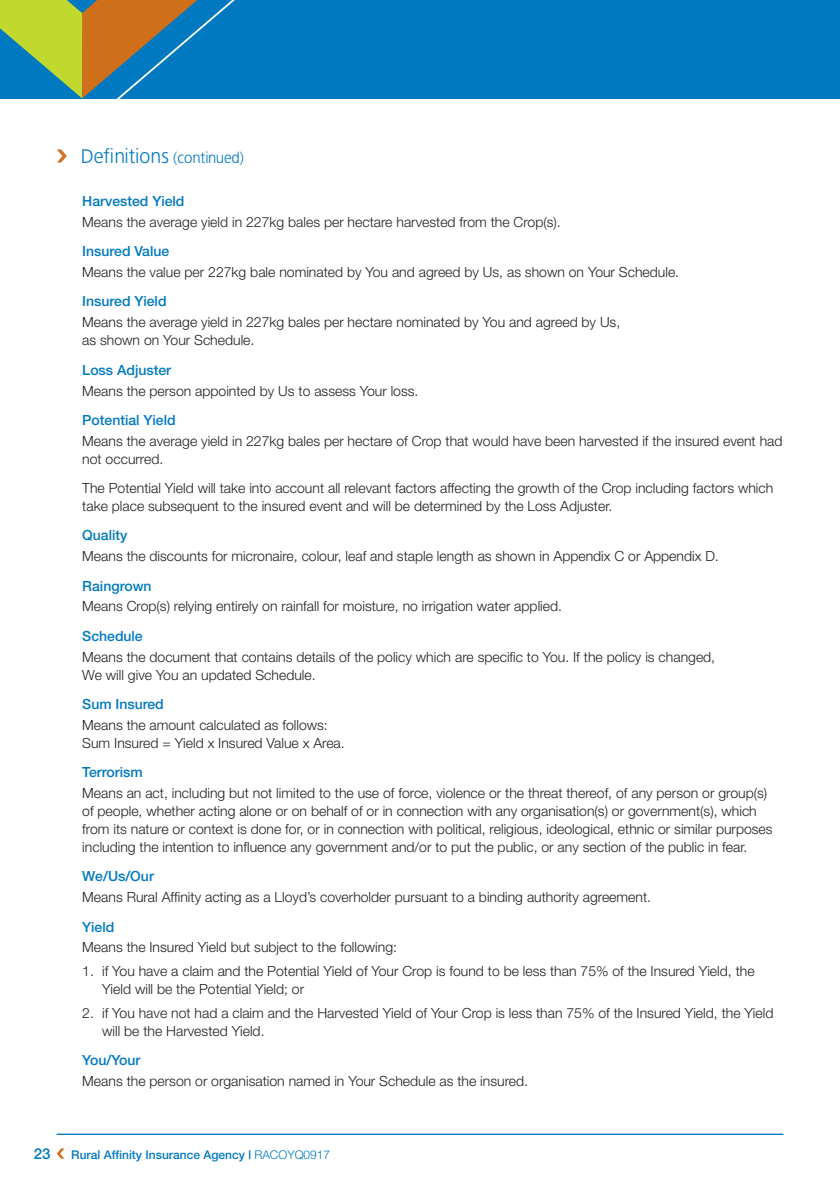
<style>
.page{position:relative;width:840px;height:1191px;background:#fff}
.page>*{position:absolute;margin:0;border:0;box-sizing:border-box;transform-origin:0 0}
.t1{font:19.6px "Bastardus Sans";color:#0079c1}
.t2{font:500 15px "Helvetica Neue";color:#0079c1}
.t3{font:300 14px/18px "Helvetica Neue";color:#231f20}
.t4{font:500 14px "Helvetica Neue";color:#0079c1}
.t5{font:500 12px "Helvetica Neue";color:#0079c1}
.s1{font-size:15px}
.s2{font-weight:700}
.s3{font-weight:300}
</style>
<div class="page">
<div style="left:0;top:0;width:839px;height:98px;background:#0079c1"></div>
<svg style="left:0;top:0;width:254px;height:99px"></svg>
<svg style="left:57px;top:1148px;width:7px;height:10px"></svg>
<hr style="left:57px;top:1133px;width:725px;height:1px;background:#0079c1">
<svg style="left:57px;top:149px;width:10px;height:14px"></svg>
<h1 class="t1" style="left:81px;top:146px;width:165px">Definitions <span class="s1">(continued)</span></h1>
<p class="t4" style="left:82px;top:196px;width:104px">Harvested Yield</p>
<p class="t3" style="left:82px;top:214px;width:479px">Means the average yield in 227kg bales per hectare harvested from the Crop(s).</p>
<p class="t4" style="left:82px;top:246px;width:88px">Insured Value</p>
<p class="t3" style="left:82px;top:264px;width:598px">Means the value per 227kg bale nominated by You and agreed by Us, as shown on Your Schedule.</p>
<p class="t4" style="left:82px;top:296px;width:86px">Insured Yield</p>
<p class="t3" style="left:82px;top:315px;width:539px">Means the average yield in 227kg bales per hectare nominated by You and agreed by Us, as shown on Your Schedule.</p>
<p class="t4" style="left:82px;top:365px;width:90px">Loss Adjuster</p>
<p class="t3" style="left:82px;top:383px;width:337px">Means the person appointed by Us to assess Your loss.</p>
<p class="t4" style="left:82px;top:415px;width:95px">Potential Yield</p>
<p class="t3" style="left:82px;top:433px;width:701px">Means the average yield in 227kg bales per hectare of Crop that would have been harvested if the insured event had not occurred.</p>
<p class="t3" style="left:82px;top:480px;width:692px">The Potential Yield will take into account all relevant factors affecting the growth of the Crop including factors which take place subsequent to the insured event and will be determined by the Loss Adjuster.</p>
<p class="t4" style="left:82px;top:530px;width:47px">Quality</p>
<p class="t3" style="left:82px;top:548px;width:637px">Means the discounts for micronaire, colour, leaf and staple length as shown in Appendix C or Appendix D.</p>
<p class="t4" style="left:82px;top:580px;width:71px">Raingrown</p>
<p class="t3" style="left:82px;top:599px;width:481px">Means Crop(s) relying entirely on rainfall for moisture, no irrigation water applied.</p>
<p class="t4" style="left:82px;top:631px;width:62px">Schedule</p>
<p class="t3" style="left:82px;top:649px;width:634px">Means the document that contains details of the policy which are specific to You. If the policy is changed,<br>We will give You an updated Schedule.</p>
<p class="t4" style="left:82px;top:699px;width:83px">Sum Insured</p>
<p class="t3" style="left:82px;top:717px;width:264px">Means the amount calculated as follows:<br>Sum Insured = Yield x Insured Value x Area.</p>
<p class="t4" style="left:82px;top:767px;width:62px">Terrorism</p>
<p class="t3" style="left:82px;top:785px;width:691px">Means an act, including but not limited to the use of force, violence or the threat thereof, of any person or group(s) of people, whether acting alone or on behalf of or in connection with any organisation(s) or government(s), which from its nature or context is done for, or in connection with political, religious, ideological, ethnic or similar purposes including the intention to influence any government and/or to put the public, or any section of the public in fear.</p>
<p class="t4" style="left:82px;top:871px;width:73px">We/Us/Our</p>
<p class="t3" style="left:82px;top:889px;width:570px">Means Rural Affinity acting as a Lloyd’s coverholder pursuant to a binding authority agreement.</p>
<p class="t4" style="left:82px;top:921px;width:34px">Yield</p>
<p class="t3" style="left:82px;top:939px;width:316px">Means the Insured Yield but subject to the following:</p>
<p class="t3" style="left:102px;top:963px;width:653px;text-indent:-20px">1. if You have a claim and the Potential Yield of Your Crop is found to be less than 75% of the Insured Yield, the<br>Yield will be the Potential Yield; or</p>
<p class="t3" style="left:102px;top:1005px;width:672px;text-indent:-20px">2. if You have not had a claim and the Harvested Yield of Your Crop is less than 75% of the Insured Yield, the Yield will be the Harvested Yield.</p>
<p class="t4" style="left:82px;top:1055px;width:60px">You/Your</p>
<p class="t3" style="left:82px;top:1073px;width:447px">Means the person or organisation named in Your Schedule as the insured.</p>
<p class="t2" style="left:34px;top:1148px;width:18px">23</p>
<p class="t5" style="left:71px;top:1150px;width:260px">Rural Affinity Insurance Agency <span class="s2">|</span> <span class="s3">RACOYQ0917</span></p>
</div>
